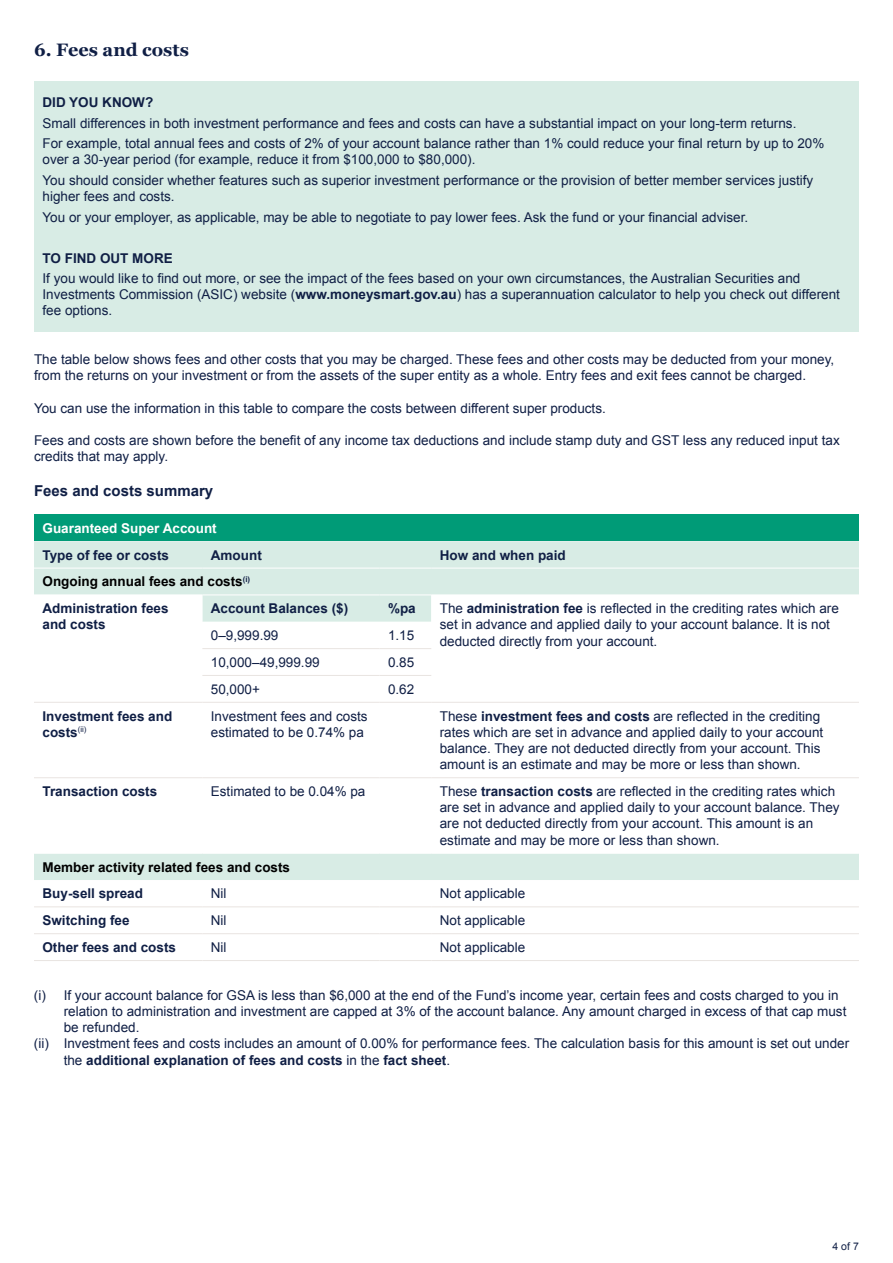
<style>
.page{position:relative;width:893px;height:1263px;background:#fff}
.page>*{position:absolute;margin:0;border:0;box-sizing:border-box;transform-origin:0 0}
.t1{font:700 18px "Georgia";color:#101f45}
.t2{font:700 15px "Arial";color:#101f45}
.t3{font:13.5px/16.2px "Arial";color:#101f45}
.t4{font:700 13.5px/16.2px "Arial";color:#101f45}
.t5{font:700 13.5px/26.8px "Arial";color:#000}
.t6{font:700 13.5px "Arial";color:#fff}
.t7{font:10.5px "Arial";color:#101f45}
.s1{font-weight:700}
.s2{color:#101f45}
.s3{font-weight:400}
</style>
<div class="page">
<div style="left:34px;top:81px;width:825px;height:251px;background:#d8ece5"></div>
<div style="left:34px;top:514px;width:825px;height:27px;background:#009b77"></div>
<div style="left:34px;top:541px;width:825px;height:53px;background:#d8ece5"></div>
<svg style="left:34px;top:854px;width:168px;height:54px"></svg>
<svg style="left:202px;top:595px;width:657px;height:313px"></svg>
<hr style="left:202px;top:648px;width:178px;height:1px;background:#e9e4e1">
<hr style="left:380px;top:648px;width:51px;height:1px;background:#e9e4e1">
<hr style="left:202px;top:675px;width:178px;height:1px;background:#e9e4e1">
<hr style="left:380px;top:675px;width:51px;height:1px;background:#e9e4e1">
<hr style="left:34px;top:702px;width:168px;height:1px;background:#e9e4e1">
<hr style="left:202px;top:702px;width:178px;height:1px;background:#e9e4e1">
<hr style="left:380px;top:702px;width:51px;height:1px;background:#e9e4e1">
<hr style="left:431px;top:702px;width:428px;height:1px;background:#e9e4e1">
<hr style="left:34px;top:777px;width:168px;height:1px;background:#e9e4e1">
<hr style="left:202px;top:777px;width:178px;height:1px;background:#e9e4e1">
<hr style="left:380px;top:777px;width:51px;height:1px;background:#e9e4e1">
<hr style="left:431px;top:777px;width:428px;height:1px;background:#e9e4e1">
<hr style="left:34px;top:906px;width:168px;height:1px;background:#e9e4e1">
<hr style="left:202px;top:906px;width:178px;height:1px;background:#e9e4e1">
<hr style="left:380px;top:906px;width:51px;height:1px;background:#e9e4e1">
<hr style="left:431px;top:906px;width:428px;height:1px;background:#e9e4e1">
<hr style="left:202px;top:568px;width:178px;height:1px;background:#fff">
<hr style="left:380px;top:568px;width:51px;height:1px;background:#fff">
<hr style="left:431px;top:568px;width:428px;height:1px;background:#fff">
<hr style="left:202px;top:853px;width:178px;height:1px;background:#fff">
<hr style="left:380px;top:853px;width:51px;height:1px;background:#fff">
<hr style="left:431px;top:853px;width:428px;height:1px;background:#fff">
<hr style="left:34px;top:568px;width:168px;height:1px;background:#fff">
<hr style="left:34px;top:933px;width:168px;height:1px;background:#e9e4e1">
<hr style="left:202px;top:933px;width:178px;height:1px;background:#e9e4e1">
<hr style="left:380px;top:933px;width:51px;height:1px;background:#e9e4e1">
<hr style="left:431px;top:933px;width:428px;height:1px;background:#e9e4e1">
<hr style="left:34px;top:960px;width:168px;height:1px;background:#e9e4e1">
<hr style="left:202px;top:960px;width:178px;height:1px;background:#e9e4e1">
<hr style="left:380px;top:960px;width:51px;height:1px;background:#e9e4e1">
<hr style="left:431px;top:960px;width:428px;height:1px;background:#e9e4e1">
<h1 class="t1" style="left:34px;top:36px;width:156px">6. Fees and costs</h1>
<p class="t4" style="left:43px;top:95px;width:112px">DID YOU KNOW?</p>
<p class="t3" style="left:43px;top:113px;width:783px;line-height:20.4px">Small differences in both investment performance and fees and costs can have a substantial impact on your long-term returns.<br>For example, total annual fees and costs of 2% of your account balance rather than 1% could reduce your final return by up to 20%</p>
<p class="t3" style="left:43px;top:150px;width:772px;line-height:20.4px">over a 30-year period (for example, reduce it from $100,000 to $80,000).<br>You should consider whether features such as superior investment performance or the provision of better member services justify</p>
<p class="t3" style="left:43px;top:186px;width:707px;line-height:20.4px">higher fees and costs.<br>You or your employer, as applicable, may be able to negotiate to pay lower fees. Ask the fund or your financial adviser.</p>
<p class="t4" style="left:43px;top:250px;width:132px">TO FIND OUT MORE</p>
<p class="t3" style="left:43px;top:270px;width:799px">If you would like to find out more, or see the impact of the fees based on your own circumstances, the Australian Securities and<br>Investments Commission (ASIC) website (<span class="s1">www.moneysmart.gov.au</span>) has a superannuation calculator to help you check out different fee options.</p>
<p class="t3" style="left:34px;top:351px;width:802px">The table below shows fees and other costs that you may be charged. These fees and other costs may be deducted from your money, from the returns on your investment or from the assets of the super entity as a whole. Entry fees and exit fees cannot be charged.</p>
<p class="t3" style="left:34px;top:400px;width:573px">You can use the information in this table to compare the costs between different super products.</p>
<p class="t3" style="left:34px;top:432px;width:807px">Fees and costs are shown before the benefit of any income tax deductions and include stamp duty and GST less any reduced input tax credits that may apply.</p>
<p class="t2" style="left:34px;top:480px;width:181px">Fees and costs summary</p>
<p class="t6" style="left:43px;top:519px;width:176px">Guaranteed Super Account</p>
<p class="t4" style="left:43px;top:547px;width:128px">Type of fee or costs</p>
<p class="t4" style="left:211px;top:547px;width:52px">Amount</p>
<p class="t4" style="left:440px;top:547px;width:128px">How and when paid</p>
<p class="t5" style="left:43px;top:569px;width:209px">Ongoing annual fees and costs<sup>(i)<br></sup><span class="s2">Administration fees</span></p>
<p class="t4" style="left:43px;top:617px;width:65px">and costs</p>
<p class="t4" style="left:211px;top:601px;width:139px">Account Balances ($)</p>
<p class="t4" style="left:388px;top:601px;width:29px">%pa</p>
<p class="t3" style="left:440px;top:600px;width:401px">The <span class="s1">administration fee</span> is reflected in the crediting rates which are set in advance and applied daily to your account balance. It is not deducted directly from your account.</p>
<p class="t3" style="left:211px;top:627px;width:69px">0–9,999.99</p>
<p class="t3" style="left:388px;top:627px;width:28px">1.15</p>
<p class="t3" style="left:211px;top:654px;width:110px">10,000–49,999.99</p>
<p class="t3" style="left:388px;top:654px;width:28px">0.85</p>
<p class="t3" style="left:211px;top:681px;width:51px">50,000+</p>
<p class="t3" style="left:388px;top:681px;width:28px">0.62</p>
<p class="t4" style="left:43px;top:708px;width:131px">Investment fees and costs<sup>(ii)</sup></p>
<p class="t3" style="left:211px;top:708px;width:158px">Investment fees and costs estimated to be 0.74% pa</p>
<p class="t3" style="left:440px;top:708px;width:385px">These <span class="s1">investment fees and costs</span> are reflected in the crediting rates which are set in advance and applied daily to your account balance. They are not deducted directly from your account. This amount is an estimate and may be more or less than shown.</p>
<p class="t4" style="left:43px;top:784px;width:116px">Transaction costs</p>
<p class="t3" style="left:211px;top:783px;width:156px">Estimated to be 0.04% pa</p>
<p class="t3" style="left:440px;top:783px;width:401px">These <span class="s1">transaction costs</span> are reflected in the crediting rates which are set in advance and applied daily to your account balance. They are not deducted directly from your account. This amount is an estimate and may be more or less than shown.</p>
<p class="t5" style="left:42px;top:854px;width:249px">Member activity related fees and costs</p>
<p class="t4" style="left:42px;top:886px;width:102px">Buy-sell spread</p>
<p class="t3" style="left:211px;top:886px;width:17px">Nil</p>
<p class="t3" style="left:440px;top:886px;width:87px">Not applicable</p>
<p class="t4" style="left:42px;top:913px;width:89px">Switching fee</p>
<p class="t3" style="left:211px;top:912px;width:17px">Nil</p>
<p class="t3" style="left:440px;top:912px;width:87px">Not applicable</p>
<p class="t4" style="left:42px;top:940px;width:135px">Other fees and costs</p>
<p class="t3" style="left:211px;top:939px;width:17px">Nil</p>
<p class="t3" style="left:440px;top:939px;width:87px">Not applicable</p>
<p class="t3" style="left:34px;top:987px;width:806px">(i) If your account balance for GSA is less than $6,000 at the end of the Fund’s income year, certain fees and costs charged to you in</p>
<p class="t3" style="left:64px;top:1003px;width:784px">relation to administration and investment are capped at 3% of the account balance. Any amount charged in excess of that cap must</p>
<p class="t3" style="left:64px;top:1019px;width:77px">be refunded.</p>
<p class="t3" style="left:34px;top:1036px;width:817px">(ii) Investment fees and costs includes an amount of 0.00% for performance fees. The calculation basis for this amount is set out under</p>
<p class="t4" style="left:64px;top:1052px;width:388px"><span class="s3">the</span> additional explanation of fees and costs <span class="s3">in the</span> fact sheet<span class="s3">.</span></p>
<p class="t7" style="left:832px;top:1240px;width:28px">4 of 7</p>
</div>
